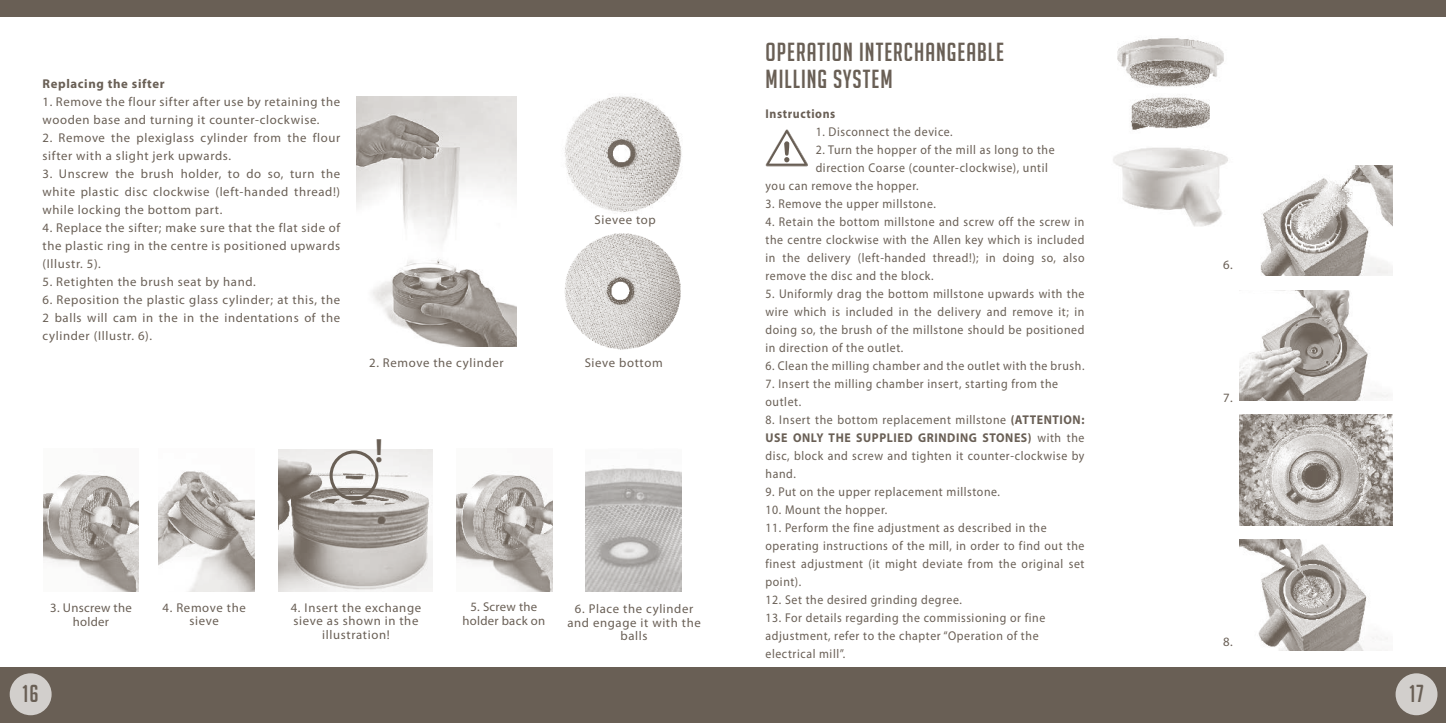
<style>
.page{position:relative;width:1446px;height:723px;background:#fff}
.page>*{position:absolute;margin:0;border:0;box-sizing:border-box;transform-origin:0 0}
.t1{font:600 33.75px "Myriad Pro";color:#695f55}
.t2{font:25.5px/27px "Big Noodle Titling";letter-spacing:.04em;color:#695f55}
.t3{font:24px "Big Noodle Titling";color:#695f55}
.t4{font:12.75px/18px "Myriad Pro";letter-spacing:.05em;color:#695f55;text-align:justify;scale:.93 1}
.t5{font:12.75px/18px "Myriad Pro";letter-spacing:.05em;color:#695f55;text-align:justify}
.t6{font:12.75px/13.5px "Myriad Pro";letter-spacing:.02em;color:#695f55;text-align:center}
.t7{font:700 12.75px "Myriad Pro";letter-spacing:.05em;color:#695f55}
.t8{font:700 12.75px "Myriad Pro";letter-spacing:.05em;color:#695f55;scale:.93 1}
.s1{font-weight:700}
</style>
<div class="page">
<div style="left:0;top:668px;width:1446px;height:55px;background:#695f55"></div>
<div style="left:0;top:0;width:1446px;height:17px;background:#695f55"></div>
<div style="left:10px;top:673px;width:42px;height:42px;background:#d2cfcc;border-radius:50%"></div>
<div style="left:1395px;top:673px;width:42px;height:42px;background:#d2cfcc;border-radius:50%"></div>
<img style="left:1113px;top:38px;width:115px;height:189px">
<svg style="left:766px;top:129px;width:41px;height:37px"></svg>
<img style="left:1260px;top:165px;width:133px;height:111px">
<img style="left:1239px;top:415px;width:154px;height:111px">
<img style="left:1239px;top:290px;width:150px;height:111px">
<img style="left:1239px;top:540px;width:149px;height:111px">
<img style="left:43px;top:474px;width:96px;height:117px">
<img style="left:457px;top:474px;width:96px;height:117px">
<img style="left:159px;top:471px;width:95px;height:120px">
<img style="left:586px;top:468px;width:95px;height:123px">
<img style="left:356px;top:97px;width:161px;height:250px">
<img style="left:278px;top:449px;width:155px;height:142px">
<img style="left:564px;top:96px;width:118px;height:116px">
<img style="left:564px;top:233px;width:117px;height:117px">
<div style="left:330px;top:450px;width:48px;height:50px;border:3px solid #695f55;border-radius:50%"></div>
<p class="t7" style="left:43px;top:76px;width:124px">Replacing the sifter</p>
<p class="t5" style="left:43px;top:93px;width:299px">1. Remove the flour sifter after use by retaining the wooden base and turning it counter-clockwise.</p>
<p class="t5" style="left:43px;top:129px;width:299px">2. Remove the plexiglass cylinder from the flour sifter with a slight jerk upwards.</p>
<p class="t5" style="left:43px;top:165px;width:299px">3. Unscrew the brush holder, to do so, turn the white plastic disc clockwise (left-handed thread!) while locking the bottom part.</p>
<p class="t5" style="left:43px;top:219px;width:299px">4. Replace the sifter; make sure that the flat side of the plastic ring in the centre is positioned upwards (Illustr. 5).</p>
<p class="t5" style="left:43px;top:273px;width:215px">5. Retighten the brush seat by hand.</p>
<p class="t5" style="left:43px;top:291px;width:299px">6. Reposition the plastic glass cylinder; at this, the 2 balls will cam in the in the indentations of the cylinder (Illustr. 6).</p>
<p class="t5" style="left:369px;top:353px;width:136px">2. Remove the cylinder</p>
<h1 class="t1" style="left:375px;top:429px;width:10px">!</h1>
<p class="t5" style="left:594px;top:210px;width:63px">Sievee top</p>
<p class="t5" style="left:585px;top:353px;width:80px">Sieve bottom</p>
<p class="t6" style="left:50px;top:601px;width:83px">3. Unscrew the holder</p>
<p class="t6" style="left:462px;top:600px;width:84px">5. Screw the holder back on</p>
<p class="t5" style="left:163px;top:601px;width:85px;line-height:13.5px;text-align:center">4. Remove the sieve</p>
<p class="t5" style="left:291px;top:601px;width:132px;line-height:13.5px;text-align:center">4. Insert the exchange sieve as shown in the illustration!</p>
<p class="t5" style="left:567px;top:602px;width:135px;line-height:13.5px;text-align:center">6. Place the cylinder and engage it with the balls</p>
<h2 class="t2" style="left:765px;top:38px;width:240px">OPERATION INTERCHANGEABLE<br>MILLING SYSTEM</h2>
<p class="t8" style="left:765px;top:105px;width:77px">Instructions</p>
<p class="t4" style="left:816px;top:123px;width:149px">1. Disconnect the device.</p>
<p class="t4" style="left:816px;top:141px;width:258px">2. Turn the hopper of the mill as long to the</p>
<p class="t4" style="left:816px;top:159px;width:251px">direction Coarse (counter-clockwise), until</p>
<p class="t4" style="left:765px;top:177px;width:166px">you can remove the hopper.</p>
<p class="t4" style="left:765px;top:195px;width:185px">3. Remove the upper millstone.</p>
<p class="t4" style="left:765px;top:213px;width:344px">4. Retain the bottom millstone and screw off the screw in the centre clockwise with the Allen key which is included in the delivery (left-handed thread!); in doing so, also remove the disc and the block.</p>
<p class="t4" style="left:765px;top:285px;width:344px">5. Uniformly drag the bottom millstone upwards with the wire which is included in the delivery and remove it; in doing so, the brush of the millstone should be positioned in direction of the outlet.</p>
<p class="t4" style="left:765px;top:357px;width:344px">6. Clean the milling chamber and the outlet with the brush.</p>
<p class="t4" style="left:765px;top:375px;width:316px">7. Insert the milling chamber insert, starting from the outlet.</p>
<p class="t4" style="left:765px;top:411px;width:344px">8. Insert the bottom replacement millstone <span class="s1">(ATTENTION:<br>USE ONLY THE SUPPLIED GRINDING STONES)</span> with the disc, block and screw and tighten it counter-clockwise by hand.</p>
<p class="t4" style="left:765px;top:483px;width:254px">9. Put on the upper replacement millstone.</p>
<p class="t4" style="left:765px;top:501px;width:132px">10. Mount the hopper.</p>
<p class="t4" style="left:765px;top:519px;width:344px;text-align:left">11. Perform the fine adjustment as described in the operating instructions of the mill, in order to find out the finest adjustment (it might deviate from the original set point).</p>
<p class="t4" style="left:765px;top:591px;width:213px">12. Set the desired grinding degree.</p>
<p class="t4" style="left:765px;top:609px;width:302px;text-align:left">13. For details regarding the commissioning or fine adjustment, refer to the chapter “Operation of the electrical mill”.</p>
<p class="t5" style="left:1223px;top:255px;width:11px">6.</p>
<p class="t5" style="left:1223px;top:388px;width:11px">7.</p>
<p class="t5" style="left:1223px;top:632px;width:11px">8.</p>
<h3 class="t3" style="left:23px;top:680px;width:18px">16</h3>
<h3 class="t3" style="left:1409px;top:680px;width:16px">17</h3>
</div>
